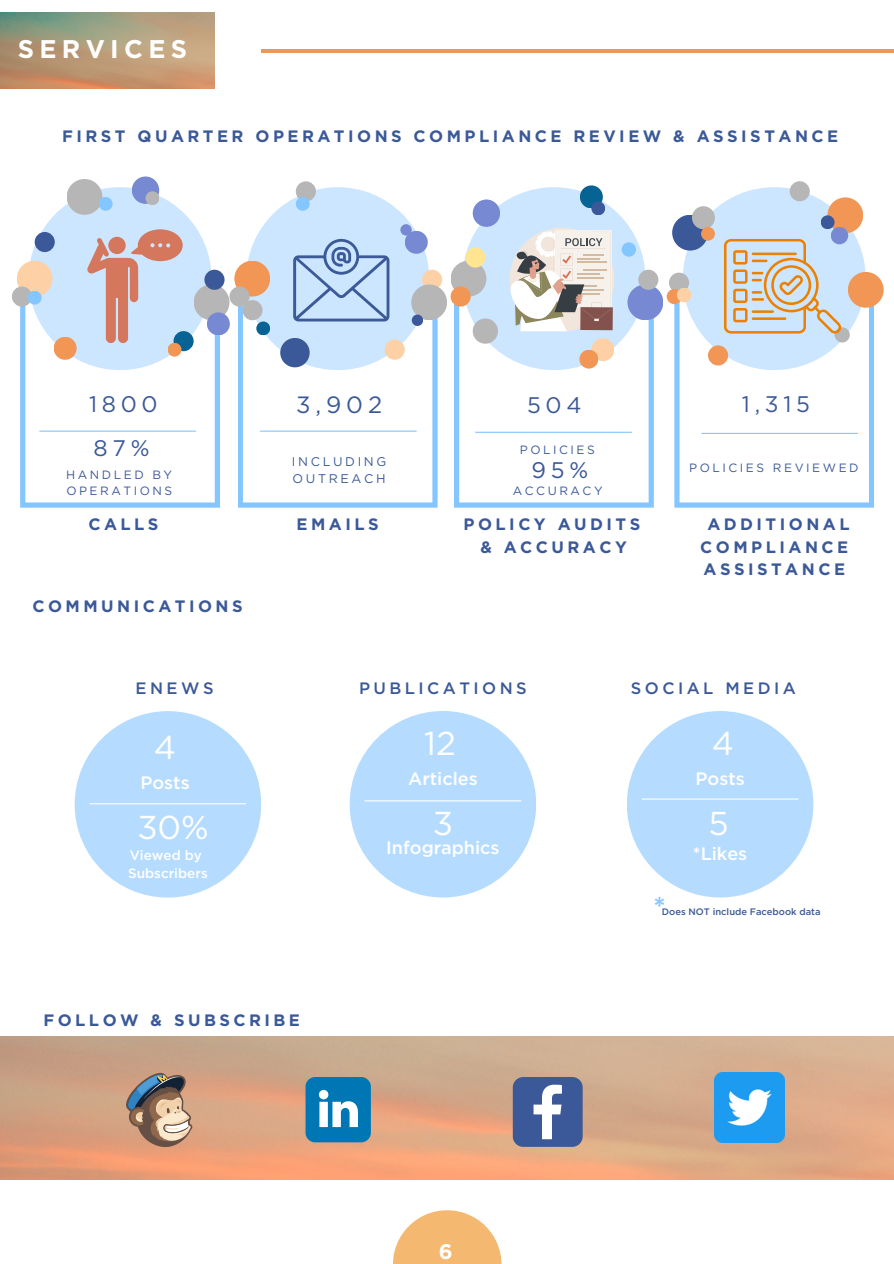
<style>
.page{position:relative;width:894px;height:1264px;background:#fff}
.page>*{position:absolute;margin:0;border:0;box-sizing:border-box;transform-origin:0 0}
.t1{font:33px "Gotham";color:#fff}
.t2{font:500 30px "Gotham";color:#84c6ff}
.t3{font:700 25.5px "Gotham";letter-spacing:.21em;color:#fff}
.t4{font:23.55px "Gotham";color:#3b5998}
.t5{font:22.5px/44.4px "Gotham";letter-spacing:.21em;color:#3b5998}
.t6{font:700 21px "Gotham";color:#fff}
.t7{font:500 18px "Gotham";color:#fff}
.t8{font:700 16.5px/22.5px "Gotham";letter-spacing:.21em;color:#3b5998;text-align:center}
.t9{font:500 16.5px "Gotham";letter-spacing:.21em;color:#3b5998}
.t10{font:500 13.5px "Gotham";color:#fff}
.t11{font:12.6px/16.8px "Gotham";letter-spacing:.21em;color:#3b5998}
.t12{font:12px/16px "Gotham";letter-spacing:.21em;color:#3b5998}
.t13{font:500 9.45px "Gotham";color:#3b5998}
</style>
<div class="page">
<hr style="left:261px;top:49px;width:632px;height:4px;background:#f19655">
<svg style="left:393px;top:1210px;width:108px;height:53px;fill:#f4b871"></svg>
<img style="left:0;top:1036px;width:893px;height:143px">
<svg style="left:305px;top:1077px;width:66px;height:65px;background:#3290c0"></svg>
<svg style="left:512px;top:1077px;width:70px;height:69px"></svg>
<img style="left:714px;top:1072px;width:70px;height:70px">
<svg style="left:126px;top:1072px;width:66px;height:76px;background:#a38c7b"></svg>
<div style="left:75px;top:711px;width:186px;height:186px;background:#b5dcff;border-radius:50%"></div>
<div style="left:349px;top:711px;width:187px;height:186px;background:#b5dcff;border-radius:50%"></div>
<div style="left:626px;top:711px;width:187px;height:186px;background:#b5dcff;border-radius:50%"></div>
<hr style="left:89px;top:803px;width:157px;height:1px;background:#fff">
<hr style="left:364px;top:800px;width:157px;height:1px;background:#fff">
<hr style="left:641px;top:798px;width:157px;height:1px;background:#fff">
<svg style="left:238px;top:300px;width:199px;height:207px"></svg>
<div style="left:246px;top:187px;width:183px;height:183px;background:#cce6ff;border-radius:50%"></div>
<div style="left:234px;top:261px;width:36px;height:35px;background:#f19655;border-radius:50%"></div>
<div style="left:242px;top:300px;width:20px;height:20px;background:#b6b6b6;border-radius:50%"></div>
<div style="left:229px;top:286px;width:20px;height:20px;background:#b6b6b6;border-radius:50%"></div>
<div style="left:422px;top:270px;width:20px;height:20px;background:#fdd1a5;border-radius:50%"></div>
<div style="left:411px;top:284px;width:36px;height:36px;background:#b6b6b6;border-radius:50%"></div>
<div style="left:411px;top:314px;width:12px;height:12px;background:#3b5998;border-radius:50%"></div>
<div style="left:280px;top:338px;width:29px;height:29px;background:#3b5998;border-radius:50%"></div>
<div style="left:404px;top:231px;width:23px;height:23px;background:#7789d3;border-radius:50%"></div>
<div style="left:384px;top:339px;width:20px;height:21px;background:#fdd1a5;border-radius:50%"></div>
<div style="left:256px;top:321px;width:14px;height:14px;background:#066394;border-radius:50%"></div>
<svg style="left:20px;top:302px;width:200px;height:205px"></svg>
<div style="left:29px;top:187px;width:182px;height:183px;background:#cce6ff;border-radius:50%"></div>
<div style="left:17px;top:261px;width:36px;height:35px;background:#fdd1a5;border-radius:50%"></div>
<div style="left:193px;top:284px;width:36px;height:36px;background:#b6b6b6;border-radius:50%"></div>
<div style="left:35px;top:232px;width:20px;height:20px;background:#3b5998;border-radius:50%"></div>
<div style="left:12px;top:286px;width:20px;height:20px;background:#b6b6b6;border-radius:50%"></div>
<div style="left:204px;top:270px;width:20px;height:20px;background:#3b5998;border-radius:50%"></div>
<div style="left:67px;top:179px;width:35px;height:36px;background:#b6b6b6;border-radius:50%"></div>
<div style="left:207px;top:312px;width:23px;height:23px;background:#7789d3;border-radius:50%"></div>
<div style="left:54px;top:337px;width:23px;height:23px;background:#f19655;border-radius:50%"></div>
<div style="left:173px;top:331px;width:20px;height:20px;background:#066394;border-radius:50%"></div>
<div style="left:28px;top:291px;width:14px;height:13px;background:#84c6ff;border-radius:50%"></div>
<svg style="left:454px;top:304px;width:199px;height:203px"></svg>
<div style="left:462px;top:187px;width:183px;height:183px;background:#cce6ff;border-radius:50%"></div>
<div style="left:450px;top:261px;width:36px;height:35px;background:#b6b6b6;border-radius:50%"></div>
<div style="left:627px;top:284px;width:36px;height:36px;background:#7789d3;border-radius:50%"></div>
<div style="left:465px;top:247px;width:20px;height:21px;background:#ffe58f;border-radius:50%"></div>
<div style="left:450px;top:286px;width:20px;height:20px;background:#f19655;border-radius:50%"></div>
<div style="left:638px;top:270px;width:20px;height:20px;background:#b6b6b6;border-radius:50%"></div>
<div style="left:472px;top:199px;width:28px;height:28px;background:#7789d3;border-radius:50%"></div>
<div style="left:579px;top:185px;width:23px;height:23px;background:#066394;border-radius:50%"></div>
<div style="left:591px;top:338px;width:23px;height:23px;background:#fdd1a5;border-radius:50%"></div>
<div style="left:621px;top:242px;width:15px;height:15px;background:#84c6ff;border-radius:50%"></div>
<div style="left:591px;top:201px;width:14px;height:14px;background:#3b5998;border-radius:50%"></div>
<svg style="left:674px;top:301px;width:199px;height:206px"></svg>
<div style="left:682px;top:187px;width:183px;height:183px;background:#cce6ff;border-radius:50%"></div>
<div style="left:672px;top:215px;width:35px;height:35px;background:#3b5998;border-radius:50%"></div>
<div style="left:847px;top:272px;width:36px;height:36px;background:#f19655;border-radius:50%"></div>
<div style="left:668px;top:273px;width:21px;height:20px;background:#b6b6b6;border-radius:50%"></div>
<div style="left:296px;top:181px;width:20px;height:20px;background:#b6b6b6;border-radius:50%"></div>
<div style="left:827px;top:197px;width:36px;height:36px;background:#f19655;border-radius:50%"></div>
<div style="left:691px;top:206px;width:23px;height:23px;background:#b6b6b6;border-radius:50%"></div>
<div style="left:666px;top:289px;width:15px;height:15px;background:#f19655;border-radius:50%"></div>
<div style="left:707px;top:345px;width:21px;height:20px;background:#f19655;border-radius:50%"></div>
<div style="left:700px;top:227px;width:14px;height:14px;background:#f19655;border-radius:50%"></div>
<hr style="left:39px;top:430px;width:157px;height:2px;background:#84c6ff">
<hr style="left:475px;top:432px;width:156px;height:1px;background:#84c6ff">
<div style="left:400px;top:224px;width:11px;height:11px;background:#7789d3;border-radius:50%"></div>
<div style="left:167px;top:343px;width:14px;height:13px;background:#f19655;border-radius:50%"></div>
<div style="left:296px;top:197px;width:13px;height:14px;background:#84c6ff;border-radius:50%"></div>
<div style="left:472px;top:318px;width:26px;height:26px;background:#b6b6b6;border-radius:50%"></div>
<div style="left:820px;top:215px;width:14px;height:14px;background:#3b5998;border-radius:50%"></div>
<div style="left:830px;top:227px;width:18px;height:17px;background:#7789d3;border-radius:50%"></div>
<div style="left:579px;top:350px;width:19px;height:18px;background:#f19655;border-radius:50%"></div>
<div style="left:676px;top:288px;width:15px;height:14px;background:#fdd1a5;border-radius:50%"></div>
<div style="left:834px;top:327px;width:15px;height:15px;background:#b6b6b6;border-radius:50%"></div>
<div style="left:99px;top:197px;width:14px;height:14px;background:#84c6ff;border-radius:50%"></div>
<div style="left:132px;top:176px;width:27px;height:28px;background:#7789d3;border-radius:50%"></div>
<div style="left:145px;top:191px;width:14px;height:14px;background:#b6b6b6;border-radius:50%"></div>
<div style="left:789px;top:181px;width:20px;height:20px;background:#b6b6b6;border-radius:50%"></div>
<img style="left:0;top:13px;width:215px;height:75px">
<hr style="left:260px;top:430px;width:156px;height:2px;background:#84c6ff">
<hr style="left:701px;top:433px;width:157px;height:1px;background:#84c6ff">
<svg style="left:87px;top:229px;width:96px;height:114px"></svg>
<svg style="left:293px;top:238px;width:96px;height:83px"></svg>
<div style="left:555px;top:230px;width:56px;height:77px;background:#f2eae2"></div>
<div style="left:580px;top:307px;width:32px;height:23px;background:#84524d"></div>
<svg style="left:509px;top:231px;width:101px;height:100px"></svg>
<svg style="left:724px;top:239px;width:116px;height:94px"></svg>
<h3 class="t3" style="left:18px;top:33px;width:171px">SERVICES</h3>
<p class="t8" style="left:62px;top:125px;width:777px">FIRST QUARTER OPERATIONS COMPLIANCE REVIEW &amp; ASSISTANCE</p>
<h3 class="t5" style="left:89px;top:381px;width:70px">1800<br>87%</h3>
<p class="t12" style="left:66px;top:466px;width:107px">HANDLED BY<br>OPERATIONS</p>
<h3 class="t4" style="left:296px;top:390px;width:88px">3,902</h3>
<p class="t11" style="left:292px;top:453px;width:96px">INCLUDING<br>OUTREACH</p>
<h3 class="t5" style="left:527px;top:383px;width:56px">504</h3>
<p class="t12" style="left:520px;top:441px;width:76px">POLICIES</p>
<h3 class="t5" style="left:531px;top:448px;width:58px">95%</h3>
<p class="t12" style="left:512px;top:482px;width:91px">ACCURACY</p>
<h3 class="t5" style="left:741px;top:381px;width:70px">1,315</h3>
<p class="t12" style="left:689px;top:459px;width:171px">POLICIES REVIEWED</p>
<p class="t8" style="left:88px;top:513px;width:72px">CALLS</p>
<p class="t8" style="left:296px;top:513px;width:84px">EMAILS</p>
<p class="t8" style="left:700px;top:513px;width:151px">ADDITIONAL<br>COMPLIANCE<br>ASSISTANCE</p>
<p class="t8" style="left:463px;top:513px;width:178px">POLICY AUDITS &amp; ACCURACY</p>
<p class="t8" style="left:32px;top:595px;width:212px">COMMUNICATIONS</p>
<p class="t9" style="left:135px;top:678px;width:80px">ENEWS</p>
<p class="t9" style="left:359px;top:678px;width:169px">PUBLICATIONS</p>
<p class="t9" style="left:630px;top:678px;width:166px">SOCIAL MEDIA</p>
<h1 class="t1" style="left:424px;top:723px;width:33px">12</h1>
<p class="t7" style="left:408px;top:767px;width:71px">Articles</p>
<h1 class="t1" style="left:432px;top:803px;width:22px">3</h1>
<p class="t7" style="left:386px;top:836px;width:115px">Infographics</p>
<h1 class="t1" style="left:154px;top:727px;width:24px">4</h1>
<h1 class="t1" style="left:711px;top:723px;width:24px">4</h1>
<p class="t7" style="left:140px;top:771px;width:51px">Posts</p>
<p class="t7" style="left:695px;top:767px;width:51px">Posts</p>
<h1 class="t1" style="left:708px;top:803px;width:22px">5</h1>
<p class="t10" style="left:130px;top:847px;width:74px">Viewed by</p>
<p class="t7" style="left:692px;top:842px;width:56px">*Likes</p>
<p class="t10" style="left:128px;top:865px;width:81px">Subscribers</p>
<h1 class="t1" style="left:137px;top:807px;width:73px">30%</h1>
<p class="t8" style="left:43px;top:1009px;width:258px">FOLLOW &amp; SUBSCRIBE</p>
<p class="t6" style="left:439px;top:1238px;width:15px">6</p>
<h2 class="t2" style="left:653px;top:889px;width:14px">*</h2>
<p class="t13" style="left:661px;top:905px;width:160px">Does NOT include Facebook data</p>
</div>
